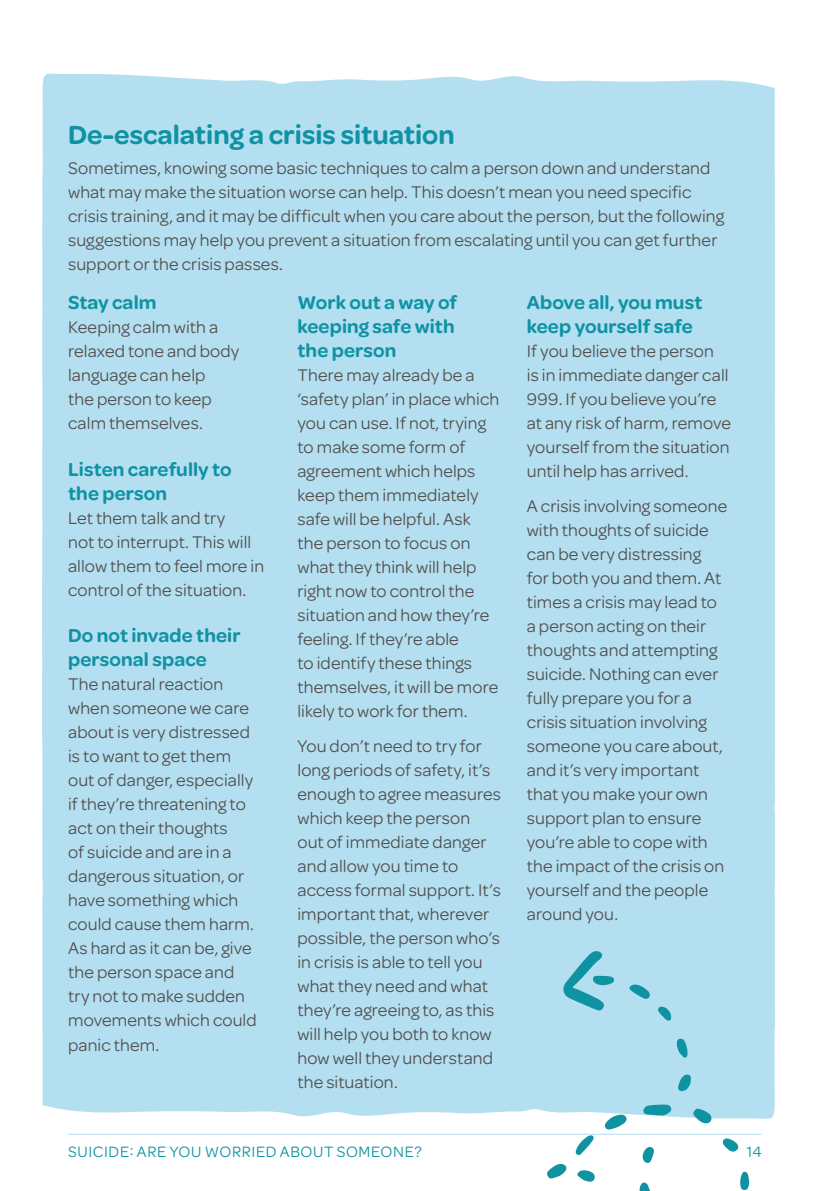
<style>
.page{position:relative;width:840px;height:1191px;background:#fff}
.page>*{position:absolute;margin:0;border:0;box-sizing:border-box;transform-origin:0 0}
.t1{font:600 28px "Omnes";color:#0f93a3}
.t2{font:600 20px/24px "Omnes";letter-spacing:.005em;color:#0f93a3}
.t3{font:18px/24px "Omnes";letter-spacing:.005em;color:#524e4b}
.t4{font:16px "Omnes";letter-spacing:.04em;color:#0f93a3}
</style>
<div class="page">
<hr style="left:68px;top:1133px;width:693px;height:1px;background:#b3dff1">
<svg style="left:42px;top:73px;width:732px;height:139px;background:#b8e1f1"></svg>
<div style="left:43px;top:175px;width:731px;height:37px;background:#b3dff1"></div>
<div style="left:42px;top:212px;width:732px;height:218px;background:#b3dff1"></div>
<div style="left:43px;top:315px;width:731px;height:115px;background:#b3dff1"></div>
<div style="left:42px;top:430px;width:732px;height:140px;background:#b3dff1"></div>
<div style="left:43px;top:532px;width:731px;height:38px;background:#b3dff1"></div>
<div style="left:43px;top:897px;width:731px;height:223px;background:#b3dff1"></div>
<div style="left:42px;top:570px;width:732px;height:234px;background:#b3dff1"></div>
<div style="left:43px;top:672px;width:731px;height:223px;background:#b3dff1"></div>
<svg style="left:642px;top:1104px;width:29px;height:11px"></svg>
<svg style="left:604px;top:1114px;width:22px;height:15px"></svg>
<svg style="left:547px;top:1164px;width:19px;height:15px"></svg>
<svg style="left:692px;top:1108px;width:20px;height:15px"></svg>
<svg style="left:628px;top:984px;width:22px;height:15px"></svg>
<svg style="left:574px;top:1134px;width:20px;height:21px"></svg>
<svg style="left:561px;top:950px;width:52px;height:61px;background:#7cc5d6"></svg>
<svg style="left:639px;top:1182px;width:11px;height:9px"></svg>
<svg style="left:677px;top:1073px;width:13px;height:18px"></svg>
<svg style="left:676px;top:1038px;width:12px;height:20px"></svg>
<svg style="left:577px;top:1170px;width:18px;height:11px"></svg>
<svg style="left:722px;top:1138px;width:16px;height:14px"></svg>
<svg style="left:642px;top:1146px;width:12px;height:17px"></svg>
<svg style="left:740px;top:1171px;width:9px;height:19px"></svg>
<svg style="left:657px;top:1006px;width:15px;height:15px"></svg>
<h1 class="t1" style="left:68px;top:115px;width:388px">De-escalating a crisis situation</h1>
<p class="t3" style="left:68px;top:155px;width:657px">Sometimes, knowing some basic techniques to calm a person down and understand what may make the situation worse can help. This doesn’t mean you need specific crisis training, and it may be difficult when you care about the person, but the following suggestions may help you prevent a situation from escalating until you can get further support or the crisis passes.</p>
<p class="t2" style="left:68px;top:289px;width:90px">Stay calm</p>
<p class="t3" style="left:68px;top:314px;width:173px">Keeping calm with a relaxed tone and body language can help<br>the person to keep calm themselves.</p>
<p class="t2" style="left:68px;top:456px;width:165px">Listen carefully to the person</p>
<p class="t3" style="left:68px;top:505px;width:197px">Let them talk and try<br>not to interrupt. This will allow them to feel more in control of the situation.</p>
<p class="t2" style="left:68px;top:622px;width:174px">Do not invade their personal space</p>
<p class="t3" style="left:68px;top:671px;width:190px">The natural reaction when someone we care about is very distressed is to want to get them out of danger, especially if they’re threatening to act on their thoughts<br>of suicide and are in a dangerous situation, or have something which could cause them harm.<br>As hard as it can be, give the person space and try not to make sudden movements which could panic them.</p>
<p class="t2" style="left:297px;top:289px;width:161px">Work out a way of keeping safe with the person</p>
<p class="t3" style="left:297px;top:362px;width:203px">There may already be a ‘safety plan’ in place which you can use. If not, trying to make some form of agreement which helps keep them immediately safe will be helpful. Ask the person to focus on what they think will help right now to control the situation and how they’re feeling. If they’re able<br>to identify these things themselves, it will be more likely to work for them.</p>
<p class="t3" style="left:297px;top:733px;width:205px">You don’t need to try for long periods of safety, it’s enough to agree measures which keep the person out of immediate danger and allow you time to access formal support. It’s important that, wherever possible, the person who’s in crisis is able to tell you what they need and what they’re agreeing to, as this will help you both to know how well they understand the situation.</p>
<p class="t2" style="left:526px;top:289px;width:177px">Above all, you must keep yourself safe</p>
<p class="t3" style="left:526px;top:338px;width:205px">If you believe the person<br>is in immediate danger call<br>999. If you believe you’re at any risk of harm, remove yourself from the situation until help has arrived.</p>
<p class="t3" style="left:526px;top:493px;width:202px">A crisis involving someone with thoughts of suicide can be very distressing for both you and them. At times a crisis may lead to a person acting on their thoughts and attempting suicide. Nothing can ever fully prepare you for a crisis situation involving someone you care about, and it’s very important that you make your own support plan to ensure you’re able to cope with the impact of the crisis on yourself and the people around you.</p>
<p class="t4" style="left:68px;top:1140px;width:355px">SUICIDE: ARE YOU WORRIED ABOUT SOMEONE?</p>
<p class="t4" style="left:746px;top:1140px;width:17px">14</p>
</div>
